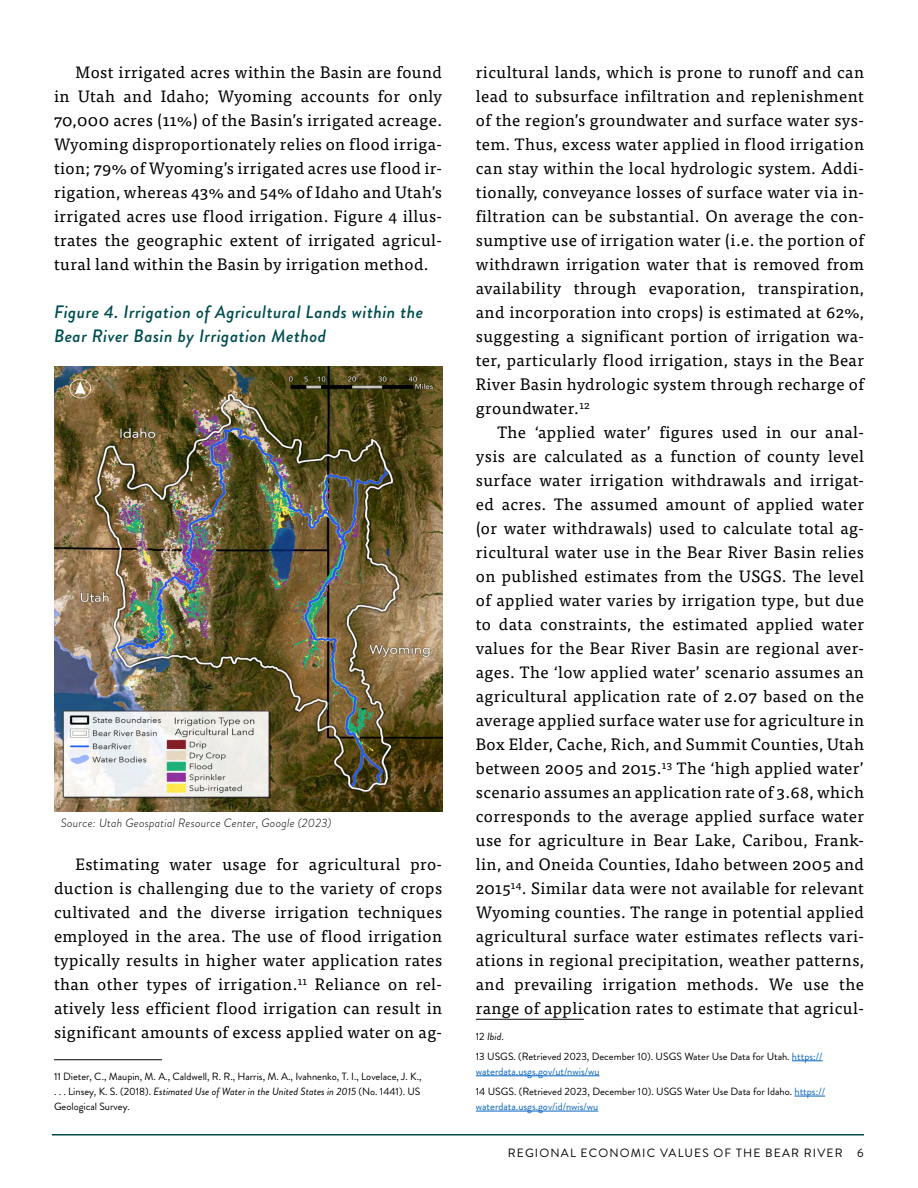
<style>
.page{position:relative;width:918px;height:1188px;background:#fff}
.page>*{position:absolute;margin:0;border:0;box-sizing:border-box;transform-origin:0 0}
.h3_table_header{font:italic 500 18px/24px "Brandon Grotesque";letter-spacing:.025em;color:#004d51}
.tx{font:16.5px/24px "Tisa Pro";letter-spacing:.025em;color:#000;text-align:justify}
.t1{font:italic 300 12px "Brandon Grotesque";letter-spacing:.02em;color:#000}
.t2{font:12px "Brandon Grotesque";letter-spacing:.095em;color:#000}
.footnote{font:10.5px/15px "Brandon Grotesque";color:#000}
.footnote-2{font:italic 10.5px "Brandon Grotesque";color:#000}
.s1{font-style:italic}
.s2{font-style:normal}
.s3{color:#0563c1}
</style>
<div class="page">
<hr style="left:52px;top:1134px;width:812px;height:2px;background:#004d51">
<hr style="left:54px;top:1059px;width:108px;height:1px;background:#000">
<hr style="left:476px;top:1019px;width:108px;height:1px;background:#000">
<hr style="left:792px;top:1061px;width:31px;height:1px;background:#0563c1">
<hr style="left:476px;top:1076px;width:124px;height:1px;background:#0563c1">
<hr style="left:795px;top:1096px;width:30px;height:1px;background:#0563c1">
<hr style="left:476px;top:1111px;width:122px;height:1px;background:#0563c1">
<img style="left:54px;top:366px;width:389px;height:446px">
<p class="tx" style="left:54px;top:59px;width:390px;text-indent:22px">Most irrigated acres within the Basin are found in Utah and Idaho; Wyoming accounts for only 70,000 acres (11%) of the Basin’s irrigated acreage.<br>Wyoming disproportionately relies on flood irriga&shy;tion; 79% of Wyoming’s irrigated acres use flood ir&shy;rigation, whereas 43% and 54% of Idaho and Utah’s irrigated acres use flood irrigation. Figure 4 illus&shy;trates the geographic extent of irrigated agricul&shy;tural land within the Basin by irrigation method.</p>
<p class="h3_table_header" style="left:54px;top:300px;width:371px">Figure 4. Irrigation of Agricultural Lands within the<br>Bear River Basin by Irrigation Method</p>
<p class="t1" style="left:61px;top:815px;width:272px">Source: Utah Geospatial Resource Center, Google (2023)</p>
<p class="tx" style="left:54px;top:851px;width:390px;text-indent:22px">Estimating water usage for agricultural pro&shy;duction is challenging due to the variety of crops cultivated and the diverse irrigation techniques employed in the area. The use of flood irrigation typically results in higher water application rates than other types of irrigation.<sup>11</sup> Reliance on rel&shy;atively less efficient flood irrigation can result in significant amounts of excess applied water on ag-</p>
<p class="footnote" style="left:54px;top:1069px;width:369px;text-align:justify">11 Dieter, C., Maupin, M. A., Caldwell, R. R., Harris, M. A., Ivahnenko, T. I., Lovelace, J. K., . . . Linsey, K. S. (2018). <span class="s1">Estimated Use of Water in the United States in 2015</span> (No. 1441). US Geological Survey.</p>
<p class="tx" style="left:476px;top:59px;width:390px">ricultural lands, which is prone to runoff and can lead to subsurface infiltration and replenishment of the region’s groundwater and surface water sys&shy;tem. Thus, excess water applied in flood irrigation can stay within the local hydrologic system. Addi&shy;tionally, conveyance losses of surface water via in&shy;filtration can be substantial. On average the con&shy;sumptive use of irrigation water (i.e. the portion of withdrawn irrigation water that is removed from availability through evaporation, transpiration, and incorporation into crops) is estimated at 62%, suggesting a significant portion of irrigation wa&shy;ter, particularly flood irrigation, stays in the Bear River Basin hydrologic system through recharge of groundwater.<sup>12</sup></p>
<p class="tx" style="left:476px;top:419px;width:390px;text-indent:22px">The ‘applied water’ figures used in our anal&shy;ysis are calculated as a function of county level surface water irrigation withdrawals and irrigat&shy;ed acres. The assumed amount of applied water (or water withdrawals) used to calculate total ag&shy;ricultural water use in the Bear River Basin relies on published estimates from the USGS. The level of applied water varies by irrigation type, but due to data constraints, the estimated applied water values for the Bear River Basin are regional aver&shy;ages. The ‘low applied water’ scenario assumes an agricultural application rate of 2.07 based on the average applied surface water use for agriculture in Box Elder, Cache, Rich, and Summit Counties, Utah between 2005 and 2015.<sup>13</sup> The ‘high applied water’ scenario assumes an application rate of 3.68, which corresponds to the average applied surface water use for agriculture in Bear Lake, Caribou, Frank&shy;lin, and Oneida Counties, Idaho between 2005 and 2015<sup>14</sup>. Similar data were not available for relevant Wyoming counties. The range in potential applied agricultural surface water estimates reflects vari&shy;ations in regional precipitation, weather patterns, and prevailing irrigation methods. We use the range of application rates to estimate that agricul-</p>
<p class="footnote-2" style="left:476px;top:1029px;width:30px"><span class="s2">12</span> Ibid<span class="s2">.</span></p>
<p class="footnote" style="left:476px;top:1049px;width:348px">13 USGS. (Retrieved 2023, December 10). USGS Water Use Data for Utah. <span class="s3">https:// waterdata.usgs.gov/ut/nwis/wu</span></p>
<p class="footnote" style="left:476px;top:1084px;width:351px">14 USGS. (Retrieved 2023, December 10). USGS Water Use Data for Idaho. <span class="s3">https:// waterdata.usgs.gov/id/nwis/wu</span></p>
<p class="t2" style="left:508px;top:1145px;width:358px">REGIONAL ECONOMIC VALUES OF THE BEAR RIVER 6</p>
</div>
